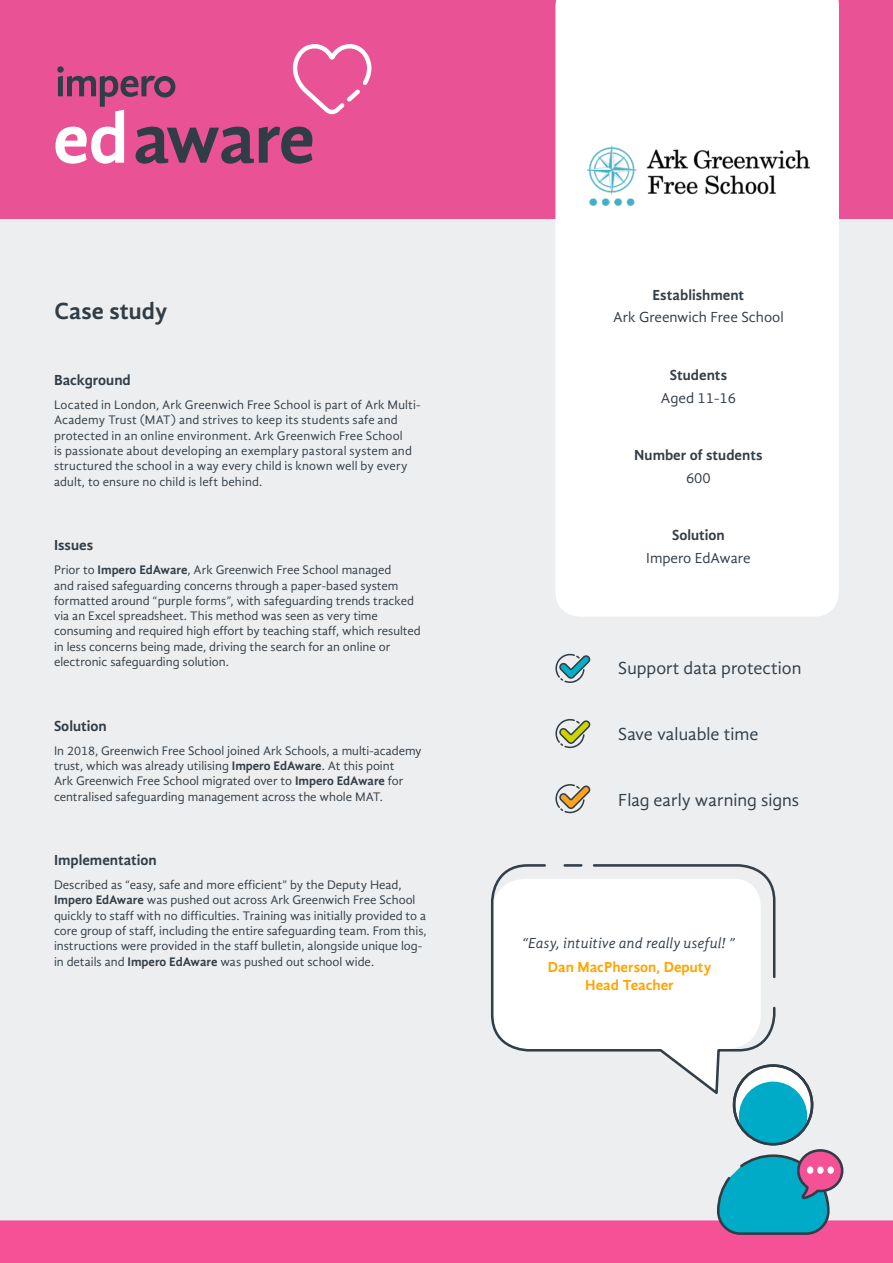
<style>
.page{position:relative;width:893px;height:1263px;background:#fff}
.page>*{position:absolute;margin:0;border:0;box-sizing:border-box;transform-origin:0 0}
.t1{font:700 24px "Gandhi Sans";color:#303d47}
.Body_text_Lvl2{font:18px "Gandhi Sans";color:#323e48}
.Title-lvl2{font:700 15px "Gandhi Sans";color:#323e48}
.Subtitle{font:15px "Gandhi Sans";color:#323e48}
.t2{font:700 15px "Gandhi Sans";color:#303d47}
.Flow_Graphic_Stateme{font:italic 15px "Gandhi Sans";color:#323e48}
.Orange_title{font:700 15px/18px "Gandhi Sans";color:#ffa400;text-align:center}
.Title-lvl2-2{font:15px "Gandhi Sans";color:#323e48}
.Body_text{font:12.75px/15.3px "Gandhi Sans";color:#323e48}
.s1{font-weight:700}
</style>
<div class="page">
<div style="left:0;top:1220px;width:893px;height:43px;background:#f45197"></div>
<div style="left:0;top:218px;width:893px;height:1002px;background:#edeeef"></div>
<div style="left:0;top:0;width:893px;height:218px;background:#ea5296"></div>
<svg style="left:555px;top:0;width:284px;height:617px"></svg>
<img style="left:588px;top:145px;width:221px;height:61px">
<svg style="left:55px;top:44px;width:316px;height:120px"></svg>
<svg style="left:734px;top:1065px;width:78px;height:79px"></svg>
<svg style="left:716px;top:1081px;width:129px;height:154px;background:#6cb2c7"></svg>
<div style="left:807px;top:1166px;width:6px;height:8px;background:#fff;border-radius:50%"></div>
<div style="left:817px;top:1166px;width:7px;height:8px;background:#fff;border-radius:50%"></div>
<div style="left:827px;top:1166px;width:7px;height:8px;background:#fff;border-radius:50%"></div>
<svg style="left:555px;top:654px;width:35px;height:29px"></svg>
<svg style="left:555px;top:719px;width:35px;height:29px"></svg>
<svg style="left:555px;top:784px;width:35px;height:29px"></svg>
<svg style="left:490px;top:863px;width:287px;height:235px"></svg>
<p class="t1" style="left:55px;top:297px;width:114px">Case study</p>
<p class="t2" style="left:54px;top:372px;width:78px">Background</p>
<p class="Body_text" style="left:54px;top:397px;width:368px">Located in London, Ark Greenwich Free School is part of Ark Multi-Academy Trust (MAT) and strives to keep its students safe and protected in an online environment. Ark Greenwich Free School<br>is passionate about developing an exemplary pastoral system and structured the school in a way every child is known well by every adult, to ensure no child is left behind.</p>
<p class="t2" style="left:54px;top:537px;width:41px">Issues</p>
<p class="Body_text" style="left:54px;top:562px;width:368px">Prior to <span class="s1">Impero EdAware</span>, Ark Greenwich Free School managed<br>and raised safeguarding concerns through a paper-based system formatted around “purple forms”, with safeguarding trends tracked via an Excel spreadsheet. This method was seen as very time consuming and required high effort by teaching staff, which resulted in less concerns being made, driving the search for an online or electronic safeguarding solution.</p>
<p class="t2" style="left:54px;top:717px;width:54px">Solution</p>
<p class="Body_text" style="left:54px;top:743px;width:369px">In 2018, Greenwich Free School joined Ark Schools, a multi-academy trust, which was already utilising <span class="s1">Impero EdAware</span>. At this point<br>Ark Greenwich Free School migrated over to <span class="s1">Impero EdAware</span> for centralised safeguarding management across the whole MAT.</p>
<p class="t2" style="left:54px;top:852px;width:104px">Implementation</p>
<p class="Body_text" style="left:54px;top:877px;width:374px">Described as “easy, safe and more efficient” by the Deputy Head, <span class="s1">Impero EdAware</span> was pushed out across Ark Greenwich Free School quickly to staff with no difficulties. Training was initially provided to a core group of staff, including the entire safeguarding team. From this, instructions were provided in the staff bulletin, alongside unique log&shy;in details and <span class="s1">Impero EdAware</span> was pushed out school wide.</p>
<p class="Title-lvl2" style="left:652px;top:286px;width:93px">Establishment</p>
<p class="Subtitle" style="left:613px;top:309px;width:172px">Ark Greenwich Free School</p>
<p class="Title-lvl2" style="left:670px;top:367px;width:59px">Students</p>
<p class="Subtitle" style="left:661px;top:389px;width:76px">Aged 11-16</p>
<p class="Title-lvl2" style="left:634px;top:447px;width:130px">Number of students</p>
<p class="Title-lvl2-2" style="left:686px;top:469px;width:26px">600</p>
<p class="Title-lvl2" style="left:672px;top:527px;width:54px">Solution</p>
<p class="Subtitle" style="left:646px;top:549px;width:106px">Impero EdAware</p>
<p class="Body_text_Lvl2" style="left:618px;top:657px;width:185px">Support data protection</p>
<p class="Body_text_Lvl2" style="left:618px;top:724px;width:142px">Save valuable time</p>
<p class="Body_text_Lvl2" style="left:618px;top:789px;width:182px">Flag early warning signs</p>
<p class="Flow_Graphic_Stateme" style="left:522px;top:934px;width:214px">“Easy, intuitive and really useful! ”</p>
<p class="Orange_title" style="left:548px;top:958px;width:165px">Dan MacPherson, Deputy<br>Head Teacher</p>
</div>
